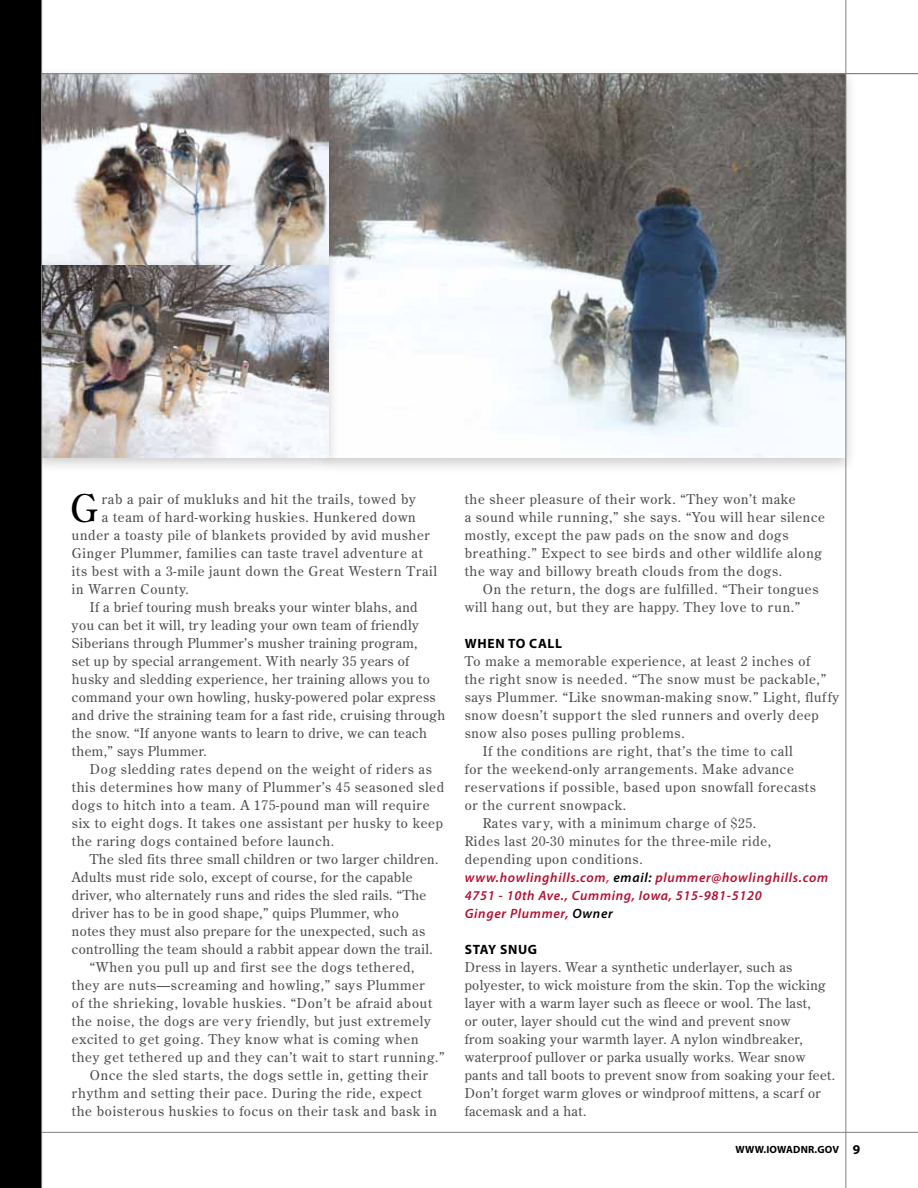
<style>
.page{position:relative;width:918px;height:1188px;background:#fff}
.page>*{position:absolute;margin:0;border:0;box-sizing:border-box;transform-origin:0 0}
.t1{font:38.1px "Century Old Style Std";color:#000}
.t2{font:13.5px/18px "Century Old Style Std";letter-spacing:.05em;color:#4d4d4f}
.t3{font:13.5px/18px "Century Old Style Std";letter-spacing:.03em;color:#4d4d4f}
.t4{font:italic 600 13.5px/18px "Myriad Pro";letter-spacing:.05em;color:#b30f32}
.t5{font:700 13.5px "Myriad Pro";letter-spacing:.05em;color:#000}
.t6{font:700 10.5px "Myriad Pro";letter-spacing:.02em;color:#000}
.s1{color:#bd3e45}
.s2{color:#000}
.s3{font-size:13.5px}
</style>
<div class="page">
<div style="left:316px;top:67px;width:542px;height:407px;background:#000;opacity:.2"></div>
<img style="left:340px;top:74px;width:505px;height:384px">
<div style="left:29px;top:66px;width:311px;height:216px;background:#000;opacity:.2"></div>
<div style="left:29px;top:259px;width:311px;height:215px;background:#000;opacity:.2"></div>
<hr style="left:0;top:1132px;width:918px;height:1px;background:#808285">
<hr style="left:845px;top:0;width:1px;height:1188px;background:#808285">
<hr style="left:0;top:73px;width:918px;height:1px;background:#808285">
<div style="left:0;top:0;width:42px;height:1188px;background:#000"></div>
<hr style="left:41px;top:0;width:1px;height:1188px;background:#808285">
<h1 class="t1" style="left:70px;top:484px;width:30px">G</h1>
<p class="t2" style="left:102px;top:490px;width:316px">rab a pair of mukluks and hit the trails, towed by</p>
<p class="t2" style="left:102px;top:508px;width:315px">a team of hard-working huskies. Hunkered down</p>
<p class="t2" style="left:72px;top:526px;width:359px">under a toasty pile of blankets provided by avid musher</p>
<p class="t2" style="left:72px;top:544px;width:352px">Ginger Plummer, families can taste travel adventure at</p>
<p class="t2" style="left:72px;top:562px;width:366px">its best with a 3-mile jaunt down the Great Western Trail</p>
<p class="t2" style="left:72px;top:580px;width:118px">in Warren County.</p>
<p class="t3" style="left:90px;top:598px;width:329px">If a brief touring mush breaks your winter blahs, and</p>
<p class="t3" style="left:72px;top:616px;width:348px">you can bet it will, try leading your own team of friendly</p>
<p class="t3" style="left:72px;top:634px;width:347px">Siberians through Plummer’s musher training program,</p>
<p class="t3" style="left:72px;top:652px;width:339px">set up by special arrangement. With nearly 35 years of</p>
<p class="t3" style="left:72px;top:670px;width:359px">husky and sledding experience, her training allows you to</p>
<p class="t3" style="left:72px;top:688px;width:365px">command your own howling, husky-powered polar express</p>
<p class="t3" style="left:72px;top:706px;width:375px">and drive the straining team for a fast ride, cruising through</p>
<p class="t3" style="left:72px;top:724px;width:356px">the snow. “If anyone wants to learn to drive, we can teach</p>
<p class="t3" style="left:72px;top:742px;width:137px">them,” says Plummer.</p>
<p class="t2" style="left:90px;top:760px;width:343px">Dog sledding rates depend on the weight of riders as</p>
<p class="t2" style="left:72px;top:778px;width:374px">this determines how many of Plummer’s 45 seasoned sled</p>
<p class="t2" style="left:72px;top:796px;width:359px">dogs to hitch into a team. A 175-pound man will require</p>
<p class="t2" style="left:72px;top:814px;width:372px">six to eight dogs. It takes one assistant per husky to keep</p>
<p class="t2" style="left:72px;top:832px;width:264px">the raring dogs contained before launch.</p>
<p class="t3" style="left:90px;top:850px;width:350px">The sled fits three small children or two larger children.</p>
<p class="t3" style="left:72px;top:868px;width:342px">Adults must ride solo, except of course, for the capable</p>
<p class="t3" style="left:72px;top:886px;width:356px">driver, who alternately runs and rides the sled rails. “The</p>
<p class="t3" style="left:72px;top:904px;width:328px">driver has to be in good shape,” quips Plummer, who</p>
<p class="t3" style="left:72px;top:922px;width:355px">notes they must also prepare for the unexpected, such as</p>
<p class="t3" style="left:72px;top:940px;width:362px">controlling the team should a rabbit appear down the trail.</p>
<p class="t2" style="left:90px;top:958px;width:326px">“When you pull up and first see the dogs tethered,</p>
<p class="t2" style="left:72px;top:976px;width:354px">they are nuts—screaming and howling,” says Plummer</p>
<p class="t2" style="left:72px;top:994px;width:362px">of the shrieking, lovable huskies. “Don’t be afraid about</p>
<p class="t2" style="left:72px;top:1012px;width:360px">the noise, the dogs are very friendly, but just extremely</p>
<p class="t2" style="left:72px;top:1030px;width:348px">excited to get going. They know what is coming when</p>
<p class="t2" style="left:72px;top:1048px;width:374px">they get tethered up and they can’t wait to start running.”</p>
<p class="t2" style="left:90px;top:1066px;width:340px">Once the sled starts, the dogs settle in, getting their</p>
<p class="t2" style="left:72px;top:1084px;width:351px">rhythm and setting their pace. During the ride, expect</p>
<p class="t2" style="left:72px;top:1102px;width:366px">the boisterous huskies to focus on their task and bask in</p>
<p class="t2" style="left:465px;top:490px;width:362px">the sheer pleasure of their work. “They won’t make<br>a sound while running,” she says. “You will hear silence mostly, except the paw pads on the snow and dogs breathing.” Expect to see birds and other wildlife along the way and billowy breath clouds from the dogs.</p>
<p class="t2" style="left:465px;top:580px;width:355px;text-indent:18px">On the return, the dogs are fulfilled. “Their tongues will hang out, but they are happy. They love to run.”</p>
<p class="t5" style="left:465px;top:634px;width:99px">WHEN TO CALL</p>
<p class="t2" style="left:465px;top:652px;width:347px">To make a memorable experience, at least 2 inches of</p>
<p class="t2" style="left:465px;top:670px;width:363px">the right snow is needed. “The snow must be packable,”</p>
<p class="t2" style="left:465px;top:688px;width:376px">says Plummer. “Like snowman-making snow.” Light, fluffy</p>
<p class="t2" style="left:465px;top:706px;width:355px">snow doesn’t support the sled runners and overly deep</p>
<p class="t2" style="left:465px;top:724px;width:221px">snow also poses pulling problems.</p>
<p class="t2" style="left:483px;top:742px;width:311px">If the conditions are right, that’s the time to call</p>
<p class="t2" style="left:465px;top:760px;width:331px">for the weekend-only arrangements. Make advance</p>
<p class="t2" style="left:465px;top:778px;width:353px">reservations if possible, based upon snowfall forecasts</p>
<p class="t2" style="left:465px;top:796px;width:163px">or the current snowpack.</p>
<p class="t2" style="left:483px;top:814px;width:275px">Rates vary, with a minimum charge of $25.</p>
<p class="t2" style="left:465px;top:832px;width:308px">Rides last 20-30 minutes for the three-mile ride,</p>
<p class="t2" style="left:465px;top:850px;width:179px">depending upon conditions.</p>
<p class="t4" style="left:465px;top:868px;width:365px">www.howlinghills.com<span class="s1">,</span> <span class="s2">email:</span> plummer@howlinghills.com<br>4751 - 10th Ave., Cumming, Iowa, 515-981-5120<br>Ginger Plummer, <span class="s2">Owner</span></p>
<p class="t5" style="left:465px;top:940px;width:74px">STAY SNUG</p>
<p class="t3" style="left:465px;top:958px;width:372px">Dress in layers. Wear a synthetic underlayer, such as polyester, to wick moisture from the skin. Top the wicking layer with a warm layer such as fleece or wool. The last,<br>or outer, layer should cut the wind and prevent snow<br>from soaking your warmth layer. A nylon windbreaker, waterproof pullover or parka usually works. Wear snow pants and tall boots to prevent snow from soaking your feet.<br>Don’t forget warm gloves or windproof mittens, a scarf or facemask and a hat.</p>
<p class="t6" style="left:736px;top:1143px;width:126px">WWW.IOWADNR.GOV <span class="s3">9</span></p>
</div>
